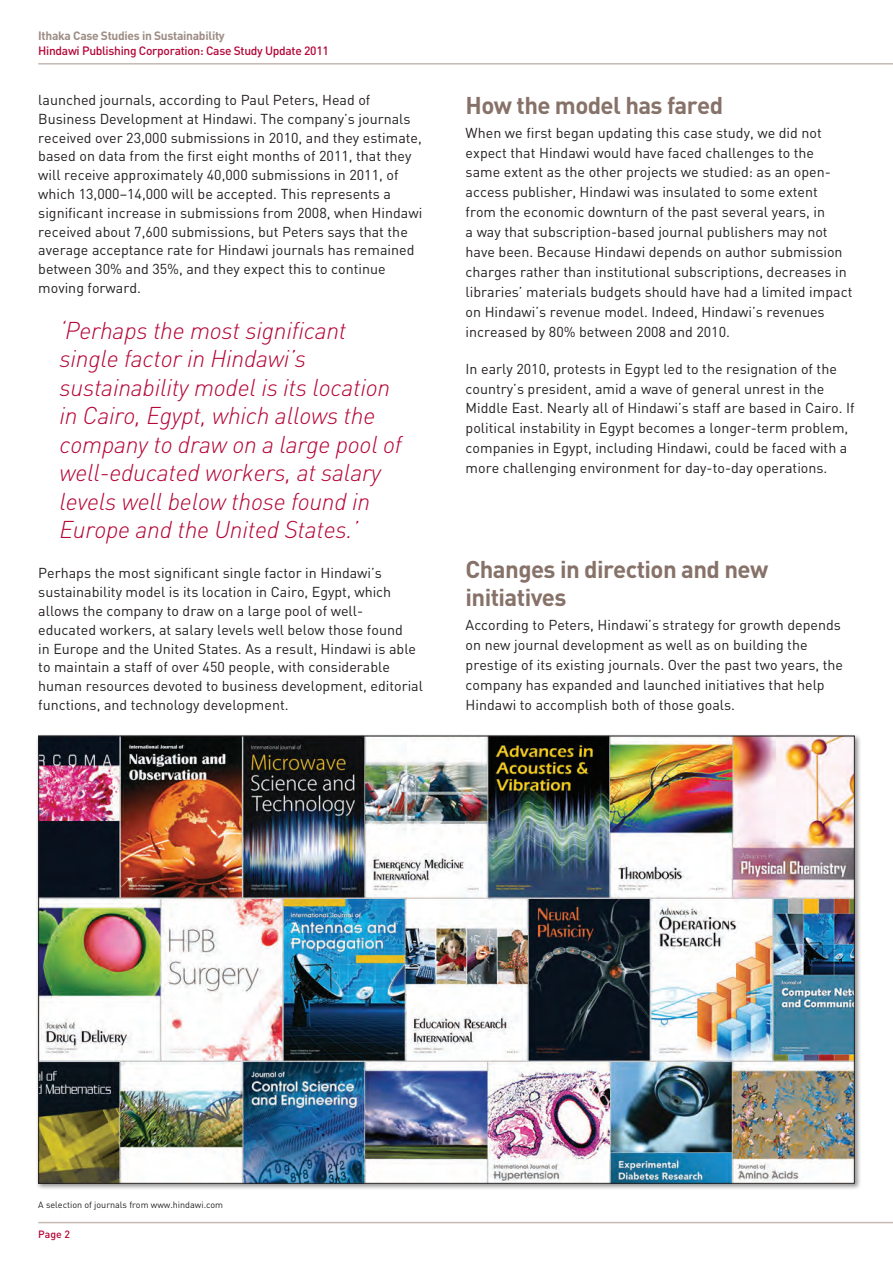
<style>
.page{position:relative;width:893px;height:1263px;background:#fff}
.page>*{position:absolute;margin:0;border:0;box-sizing:border-box;transform-origin:0 0}
.t1{font:italic 300 24px/28.5px "JISC";letter-spacing:-.01em;color:#b50536}
.t2{font:700 24px/28.2px "JISC";letter-spacing:-.025em;color:#877269}
.t3{font:14.25px/20px "JISC";color:#231f20}
.t4{font:500 12px "JISC";letter-spacing:-.025em;color:#b50536}
.t5{font:700 12px "JISC";letter-spacing:-.025em;color:#9d8d85}
.t6{font:500 10.5px "JISC";color:#b50536}
.t7{font:9px "JISC";color:#231f20}
</style>
<div class="page">
<hr style="left:38px;top:63px;width:855px;height:2px;background:#c5b9b3">
<hr style="left:38px;top:1222px;width:855px;height:1px;background:#c5b9b3">
<div style="left:36px;top:733px;width:825px;height:457px;background:#231f20;opacity:.5"></div>
<img style="left:40px;top:738px;width:813px;height:444px">
<p class="t5" style="left:38px;top:28px;width:188px">Ithaka Case Studies in Sustainability</p>
<p class="t4" style="left:38px;top:43px;width:292px">Hindawi Publishing Corporation: Case Study Update 2011</p>
<p class="t3" style="left:38px;top:90px;width:385px;line-height:18.8px">launched journals, according to Paul Peters, Head of Business Development at Hindawi. The company’s journals received over 23,000 submissions in 2010, and they estimate, based on data from the first eight months of 2011, that they will receive approximately 40,000 submissions in 2011, of which 13,000–14,000 will be accepted. This represents a significant increase in submissions from 2008, when Hindawi received about 7,600 submissions, but Peters says that the average acceptance rate for Hindawi journals has remained between 30% and 35%, and they expect this to continue moving forward.</p>
<p class="t1" style="left:60px;top:315px;width:344px">‘Perhaps the most significant single factor in Hindawi’s sustainability model is its location in Cairo, Egypt, which allows the company to draw on a large pool of well-educated workers, at salary levels well below those found in<br>Europe and the United States.’</p>
<p class="t3" style="left:38px;top:564px;width:386px;line-height:18.8px">Perhaps the most significant single factor in Hindawi’s sustainability model is its location in Cairo, Egypt, which allows the company to draw on a large pool of well&shy;educated workers, at salary levels well below those found<br>in Europe and the United States. As a result, Hindawi is able to maintain a staff of over 450 people, with considerable human resources devoted to business development, editorial functions, and technology development.</p>
<h1 class="t2" style="left:466px;top:90px;width:259px">How the model has fared</h1>
<p class="t3" style="left:466px;top:122px;width:388px">When we first began updating this case study, we did not expect that Hindawi would have faced challenges to the<br>same extent as the other projects we studied: as an open&shy;access publisher, Hindawi was insulated to some extent<br>from the economic downturn of the past several years, in<br>a way that subscription-based journal publishers may not have been. Because Hindawi depends on author submission charges rather than institutional subscriptions, decreases in libraries’ materials budgets should have had a limited impact on Hindawi’s revenue model. Indeed, Hindawi’s revenues increased by 80% between 2008 and 2010.</p>
<p class="t3" style="left:466px;top:358px;width:391px">In early 2010, protests in Egypt led to the resignation of the country’s president, amid a wave of general unrest in the Middle East. Nearly all of Hindawi’s staff are based in Cairo. If political instability in Egypt becomes a longer-term problem, companies in Egypt, including Hindawi, could be faced with a more challenging environment for day-to-day operations.</p>
<h1 class="t2" style="left:466px;top:554px;width:304px">Changes in direction and new initiatives</h1>
<p class="t3" style="left:466px;top:615px;width:379px">According to Peters, Hindawi’s strategy for growth depends on new journal development as well as on building the prestige of its existing journals. Over the past two years, the company has expanded and launched initiatives that help Hindawi to accomplish both of those goals.</p>
<p class="t7" style="left:38px;top:1199px;width:186px">A selection of journals from www.hindawi.com</p>
<p class="t6" style="left:38px;top:1227px;width:33px">Page 2</p>
</div>
